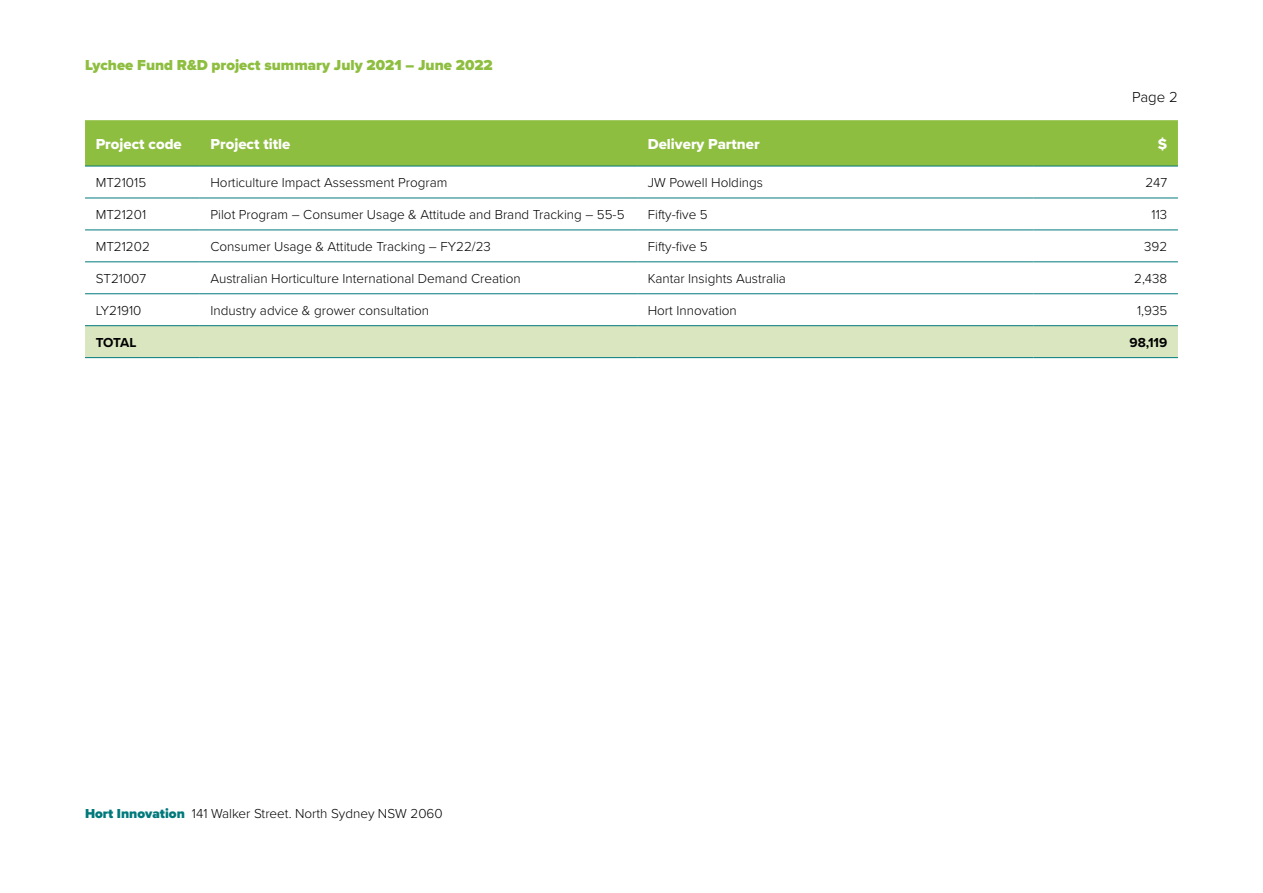
<style>
.page{position:relative;width:1263px;height:893px;background:#fff}
.page>*{position:absolute;margin:0;border:0;box-sizing:border-box;transform-origin:0 0}
.t1{font:900 15px "Proxima Nova";color:#8ebe3f}
.t2{font:15px "Proxima Nova Extrabld";color:#fff}
.t3{font:300 15px "Proxima Nova";color:#000}
.t4{font:300 13.5px "Proxima Nova";color:#000}
.t5{font:700 13.5px "Proxima Nova";color:#000}
.s1{font-weight:900;color:#00797b}
</style>
<div class="page">
<div style="left:85px;top:120px;width:1093px;height:46px;background:#8ebe3f"></div>
<svg style="left:85px;top:197px;width:1093px;height:98px"></svg>
<div style="left:85px;top:326px;width:1093px;height:31px;background:#dae6bf"></div>
<hr style="left:85px;top:166px;width:115px;height:1px;background:#00797b">
<hr style="left:200px;top:166px;width:437px;height:1px;background:#00797b">
<hr style="left:637px;top:166px;width:396px;height:1px;background:#00797b">
<hr style="left:1033px;top:166px;width:145px;height:1px;background:#00797b">
<hr style="left:85px;top:198px;width:115px;height:1px;background:#00797b">
<hr style="left:200px;top:198px;width:437px;height:1px;background:#00797b">
<hr style="left:637px;top:198px;width:396px;height:1px;background:#00797b">
<hr style="left:1033px;top:198px;width:145px;height:1px;background:#00797b">
<hr style="left:85px;top:230px;width:115px;height:1px;background:#00797b">
<hr style="left:200px;top:230px;width:437px;height:1px;background:#00797b">
<hr style="left:637px;top:230px;width:396px;height:1px;background:#00797b">
<hr style="left:1033px;top:230px;width:145px;height:1px;background:#00797b">
<hr style="left:85px;top:261px;width:115px;height:1px;background:#00797b">
<hr style="left:200px;top:261px;width:437px;height:1px;background:#00797b">
<hr style="left:637px;top:261px;width:396px;height:1px;background:#00797b">
<hr style="left:1033px;top:261px;width:145px;height:1px;background:#00797b">
<hr style="left:85px;top:293px;width:115px;height:1px;background:#00797b">
<hr style="left:200px;top:293px;width:437px;height:1px;background:#00797b">
<hr style="left:637px;top:293px;width:396px;height:1px;background:#00797b">
<hr style="left:1033px;top:293px;width:145px;height:1px;background:#00797b">
<hr style="left:85px;top:325px;width:115px;height:1px;background:#00797b">
<hr style="left:200px;top:325px;width:437px;height:1px;background:#00797b">
<hr style="left:637px;top:325px;width:396px;height:1px;background:#00797b">
<hr style="left:1033px;top:325px;width:145px;height:1px;background:#00797b">
<hr style="left:85px;top:357px;width:115px;height:1px;background:#00797b">
<hr style="left:200px;top:357px;width:437px;height:1px;background:#00797b">
<hr style="left:637px;top:357px;width:396px;height:1px;background:#00797b">
<hr style="left:1033px;top:357px;width:145px;height:1px;background:#00797b">
<p class="t1" style="left:85px;top:54px;width:409px">Lychee Fund R&amp;D project summary July 2021 – June 2022</p>
<p class="t3" style="left:1132px;top:86px;width:47px">Page 2</p>
<p class="t2" style="left:96px;top:133px;width:88px">Project code</p>
<p class="t2" style="left:210px;top:133px;width:81px">Project title</p>
<p class="t2" style="left:648px;top:133px;width:113px">Delivery Partner</p>
<p class="t2" style="left:1158px;top:133px;width:11px">$</p>
<p class="t4" style="left:96px;top:173px;width:52px">MT21015</p>
<p class="t4" style="left:210px;top:173px;width:238px">Horticulture Impact Assessment Program</p>
<p class="t4" style="left:648px;top:173px;width:117px">JW Powell Holdings</p>
<p class="t4" style="left:1145px;top:173px;width:23px">247</p>
<p class="t4" style="left:96px;top:205px;width:52px">MT21201</p>
<p class="t4" style="left:210px;top:205px;width:415px">Pilot Program – Consumer Usage &amp; Attitude and Brand Tracking – 55-5</p>
<p class="t4" style="left:648px;top:205px;width:61px">Fifty-five 5</p>
<p class="t4" style="left:1152px;top:205px;width:17px">113</p>
<p class="t4" style="left:96px;top:237px;width:56px">MT21202</p>
<p class="t4" style="left:210px;top:237px;width:282px">Consumer Usage &amp; Attitude Tracking – FY22/23</p>
<p class="t4" style="left:648px;top:237px;width:61px">Fifty-five 5</p>
<p class="t4" style="left:1144px;top:237px;width:25px">392</p>
<p class="t4" style="left:96px;top:269px;width:52px">ST21007</p>
<p class="t4" style="left:210px;top:269px;width:312px">Australian Horticulture International Demand Creation</p>
<p class="t4" style="left:648px;top:269px;width:140px">Kantar Insights Australia</p>
<p class="t4" style="left:1134px;top:269px;width:35px">2,438</p>
<p class="t4" style="left:96px;top:300px;width:47px">LY21910</p>
<p class="t4" style="left:210px;top:300px;width:220px">Industry advice &amp; grower consultation</p>
<p class="t4" style="left:648px;top:300px;width:91px">Hort Innovation</p>
<p class="t4" style="left:1137px;top:300px;width:32px">1,935</p>
<p class="t5" style="left:96px;top:332px;width:42px">TOTAL</p>
<p class="t5" style="left:1129px;top:332px;width:39px">98,119</p>
<p class="t4" style="left:85px;top:804px;width:359px"><span class="s1">Hort Innovation</span> 141 Walker Street. North Sydney NSW 2060</p>
</div>
